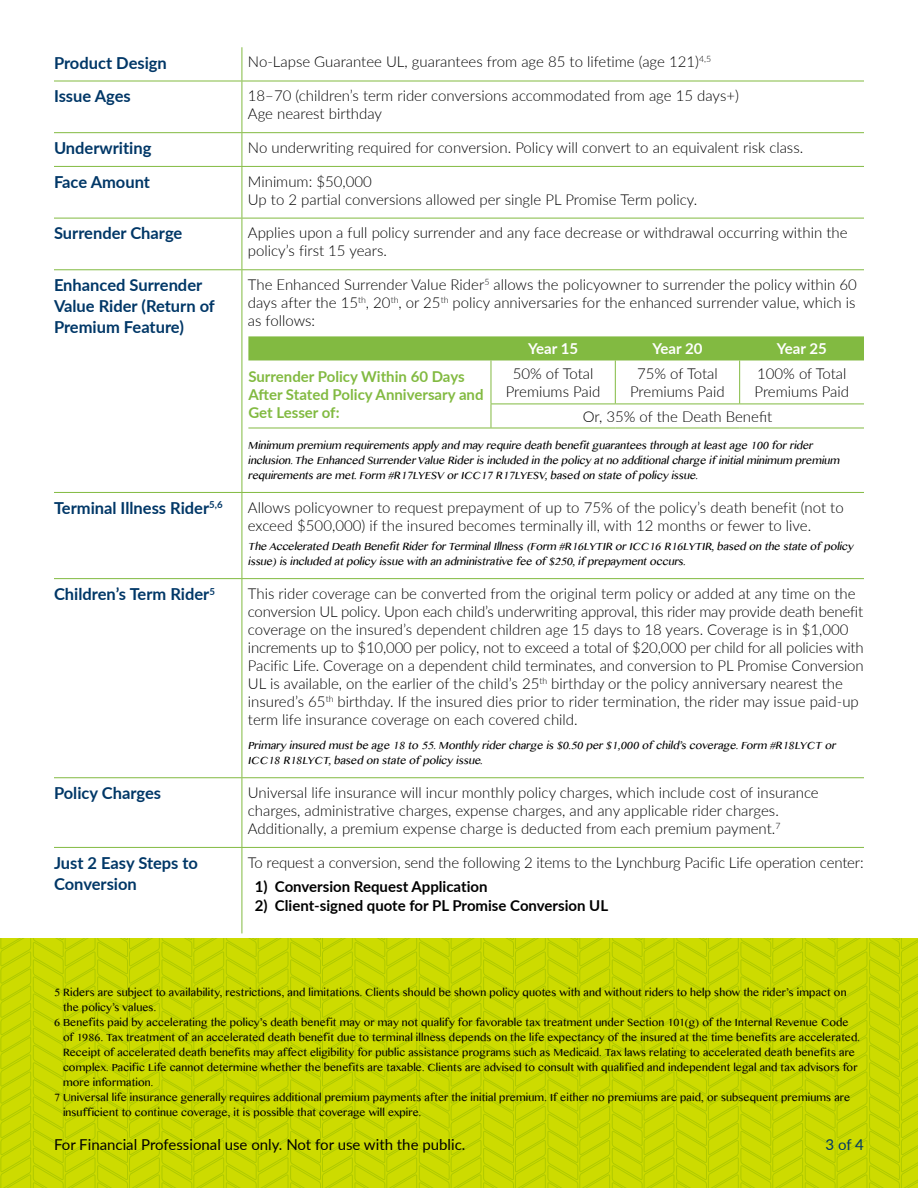
<style>
.page{position:relative;width:918px;height:1188px;background:#fff}
.page>*{position:absolute;margin:0;border:0;box-sizing:border-box;transform-origin:0 0}
.t1{font:700 16.5px/21px "Lato";color:#003767}
.t2{font:300 15px/18px "Lato";color:#000}
.t3{font:15px "Sinhala MN";letter-spacing:.01em;color:#000}
.t4{font:italic 15px/15px "Sinhala MN";letter-spacing:-.005em;color:#000}
.t5{font:700 15px "Lato";color:#000}
.t6{font:700 15px/18px "Lato";color:#82ba41}
.t7{font:15px "Lato";color:#000}
.t8{font:700 15px "Lato";color:#fff}
.t9{font:15px "Lato";color:#003767}
</style>
<div class="page">
<svg style="left:0;top:938px;width:918px;height:250px;background:#c7d700"></svg>
<hr style="left:242px;top:47px;width:1px;height:34px;background:#82ba41">
<hr style="left:54px;top:81px;width:188px;height:1px;background:#82ba41">
<hr style="left:242px;top:81px;width:622px;height:1px;background:#82ba41">
<hr style="left:242px;top:81px;width:1px;height:51px;background:#82ba41">
<hr style="left:54px;top:132px;width:188px;height:1px;background:#82ba41">
<hr style="left:242px;top:132px;width:622px;height:1px;background:#82ba41">
<hr style="left:242px;top:133px;width:1px;height:33px;background:#82ba41">
<hr style="left:54px;top:166px;width:188px;height:1px;background:#82ba41">
<hr style="left:242px;top:166px;width:622px;height:1px;background:#82ba41">
<hr style="left:242px;top:167px;width:1px;height:51px;background:#82ba41">
<hr style="left:54px;top:218px;width:188px;height:1px;background:#82ba41">
<hr style="left:242px;top:218px;width:622px;height:1px;background:#82ba41">
<hr style="left:242px;top:218px;width:1px;height:51px;background:#82ba41">
<hr style="left:54px;top:269px;width:188px;height:1px;background:#82ba41">
<hr style="left:242px;top:269px;width:622px;height:1px;background:#82ba41">
<hr style="left:242px;top:270px;width:1px;height:222px;background:#82ba41">
<hr style="left:54px;top:492px;width:188px;height:1px;background:#82ba41">
<hr style="left:242px;top:492px;width:622px;height:1px;background:#82ba41">
<hr style="left:242px;top:493px;width:1px;height:85px;background:#82ba41">
<hr style="left:54px;top:578px;width:188px;height:1px;background:#82ba41">
<hr style="left:242px;top:578px;width:622px;height:1px;background:#82ba41">
<hr style="left:242px;top:579px;width:1px;height:198px;background:#82ba41">
<hr style="left:54px;top:777px;width:188px;height:1px;background:#82ba41">
<hr style="left:242px;top:777px;width:622px;height:1px;background:#82ba41">
<hr style="left:242px;top:778px;width:1px;height:69px;background:#82ba41">
<hr style="left:54px;top:847px;width:188px;height:1px;background:#82ba41">
<hr style="left:242px;top:847px;width:622px;height:1px;background:#82ba41">
<hr style="left:242px;top:848px;width:1px;height:85px;background:#82ba41">
<div style="left:248px;top:336px;width:616px;height:24px;background:#82ba41"></div>
<hr style="left:248px;top:428px;width:243px;height:1px;background:#82ba41">
<hr style="left:491px;top:360px;width:1px;height:44px;background:#82ba41">
<hr style="left:615px;top:360px;width:1px;height:44px;background:#82ba41">
<hr style="left:739px;top:360px;width:1px;height:44px;background:#82ba41">
<hr style="left:491px;top:404px;width:124px;height:1px;background:#82ba41">
<svg style="left:491px;top:404px;width:1px;height:24px"></svg>
<hr style="left:615px;top:404px;width:125px;height:1px;background:#82ba41">
<hr style="left:740px;top:404px;width:124px;height:1px;background:#82ba41">
<hr style="left:491px;top:428px;width:124px;height:1px;background:#82ba41">
<hr style="left:615px;top:428px;width:125px;height:1px;background:#82ba41">
<hr style="left:740px;top:428px;width:124px;height:1px;background:#82ba41">
<p class="t1" style="left:54px;top:51px;width:114px">Product Design</p>
<p class="t2" style="left:248px;top:52px;width:465px">No-Lapse Guarantee UL, guarantees from age 85 to lifetime (age 121)<sup>4,5</sup></p>
<p class="t1" style="left:54px;top:85px;width:78px">Issue Ages</p>
<p class="t2" style="left:248px;top:86px;width:493px">18–70 (children’s term rider conversions accommodated from age 15 days+)<br>Age nearest birthday</p>
<p class="t1" style="left:54px;top:137px;width:99px">Underwriting</p>
<p class="t2" style="left:248px;top:138px;width:557px">No underwriting required for conversion. Policy will convert to an equivalent risk class.</p>
<p class="t1" style="left:54px;top:171px;width:98px">Face Amount</p>
<p class="t2" style="left:248px;top:172px;width:451px">Minimum: $50,000<br>Up to 2 partial conversions allowed per single PL Promise Term policy.</p>
<p class="t1" style="left:54px;top:222px;width:130px">Surrender Charge</p>
<p class="t2" style="left:248px;top:223px;width:601px">Applies upon a full policy surrender and any face decrease or withdrawal occurring within the policy’s first 15 years.</p>
<p class="t1" style="left:54px;top:274px;width:162px">Enhanced Surrender<br>Value Rider (Return of<br>Premium Feature)</p>
<p class="t2" style="left:248px;top:275px;width:610px;text-align:justify">The Enhanced Surrender Value Rider<sup>5</sup> allows the policyowner to surrender the policy within 60 days after the 15<sup>th</sup>, 20<sup>th</sup>, or 25<sup>th</sup> policy anniversaries for the enhanced surrender value, which is as follows:</p>
<p class="t8" style="left:528px;top:338px;width:51px">Year 15</p>
<p class="t8" style="left:652px;top:338px;width:51px">Year 20</p>
<p class="t8" style="left:777px;top:338px;width:51px">Year 25</p>
<p class="t6" style="left:248px;top:367px;width:237px">Surrender Policy Within 60 Days<br>After Stated Policy Anniversary and<br>Get Lesser of:</p>
<p class="t2" style="left:506px;top:364px;width:96px;text-align:center">50% of Total<br>Premiums Paid</p>
<p class="t2" style="left:630px;top:364px;width:96px;text-align:center">75% of Total<br>Premiums Paid</p>
<p class="t2" style="left:754px;top:364px;width:96px">100% of Total<br>Premiums Paid</p>
<p class="t2" style="left:583px;top:407px;width:191px">Or, 35% of the Death Benefit</p>
<p class="t4" style="left:248px;top:438px;width:595px">Minimum premium requirements apply and may require death benefitguarantees through atleastage 100 forrider inclusion.The Enhanced SurrenderValue Rideris included in the policy atno additionalcharge if initialminimum premium requirements are met.Form #R17LYESV orICC17 R17LYESV,based on state of policy issue.</p>
<p class="t1" style="left:54px;top:497px;width:170px">Terminal Illness Rider<sup>5,6</sup></p>
<p class="t2" style="left:248px;top:498px;width:597px">Allows policyowner to request prepayment of up to 75% of the policy’s death benefit (not to exceed $500,000) if the insured becomes terminally ill, with 12 months or fewer to live.</p>
<p class="t4" style="left:248px;top:539px;width:609px">The Accelerated Death BenefitRiderforTerminalIllness (Form #R16LYTIR orICC16 R16LYTIR,based on the state of policy issue)is included atpolicy issue with an administrative fee of $250,if prepaymentoccurs.</p>
<p class="t1" style="left:54px;top:583px;width:162px">Children’s Term Rider<sup>5</sup></p>
<p class="t2" style="left:248px;top:584px;width:617px">This rider coverage can be converted from the original term policy or added at any time on the conversion UL policy. Upon each child’s underwriting approval, this rider may provide death benefit coverage on the insured’s dependent children age 15 days to 18 years. Coverage is in $1,000 increments up to $10,000 per policy, not to exceed a total of $20,000 per child for all policies with Pacific Life. Coverage on a dependent child terminates, and conversion to PL Promise Conversion UL is available, on the earlier of the child’s 25<sup>th</sup> birthday or the policy anniversary nearest the insured’s 65<sup>th</sup> birthday. If the insured dies prior to rider termination, the rider may issue paid-up term life insurance coverage on each covered child.</p>
<p class="t4" style="left:248px;top:738px;width:592px">Primary insured mustbe age 18 to 55.Monthly ridercharge is $0.50 per$1,000 of child’s coverage.Form #R18LYCT or<br>ICC18 R18LYCT,based on state of policy issue.</p>
<p class="t1" style="left:54px;top:782px;width:109px">Policy Charges</p>
<p class="t2" style="left:248px;top:783px;width:572px">Universal life insurance will incur monthly policy charges, which include cost of insurance charges, administrative charges, expense charges, and any applicable rider charges.<br>Additionally, a premium expense charge is deducted from each premium payment.<sup>7</sup></p>
<p class="t1" style="left:54px;top:852px;width:146px">Just 2 Easy Steps to<br>Conversion</p>
<p class="t2" style="left:248px;top:853px;width:617px">To request a conversion, send the following 2 items to the Lynchburg Pacific Life operation center:</p>
<p class="t5" style="left:255px;top:875px;width:234px">1) Conversion Request Application</p>
<p class="t5" style="left:255px;top:895px;width:355px">2) Client-signed quote for PL Promise Conversion UL</p>
<p class="t3" style="left:54px;top:986px;width:794px">5 Riders are subject to availability, restrictions, and limitations. Clients should be shown policy quotes with and without riders to help show the rider’s impact on</p>
<p class="t3" style="left:63px;top:1001px;width:95px">the policy’s values.</p>
<p class="t3" style="left:54px;top:1016px;width:796px">6 Benefits paid by accelerating the policy’s death benefit may or may not qualify for favorable tax treatment under Section 101(g) of the Internal Revenue Code</p>
<p class="t3" style="left:63px;top:1031px;width:799px">of 1986. Tax treatment of an accelerated death benefit due to terminal illness depends on the life expectancy of the insured at the time benefits are accelerated.</p>
<p class="t3" style="left:63px;top:1046px;width:793px">Receipt of accelerated death benefits may affect eligibility for public assistance programs such as Medicaid. Tax laws relating to accelerated death benefits are</p>
<p class="t3" style="left:63px;top:1061px;width:796px">complex. Pacific Life cannot determine whether the benefits are taxable. Clients are advised to consult with qualified and independent legal and tax advisors for</p>
<p class="t3" style="left:63px;top:1076px;width:92px">more information.</p>
<p class="t3" style="left:54px;top:1091px;width:798px">7 Universal life insurance generally requires additional premium payments after the initial premium. If either no premiums are paid, or subsequent premiums are</p>
<p class="t3" style="left:63px;top:1106px;width:360px">insufficient to continue coverage, it is possible that coverage will expire.</p>
<p class="t7" style="left:54px;top:1134px;width:413px">For Financial Professional use only. Not for use with the public.</p>
<p class="t9" style="left:826px;top:1134px;width:40px">3 of 4</p>
</div>
